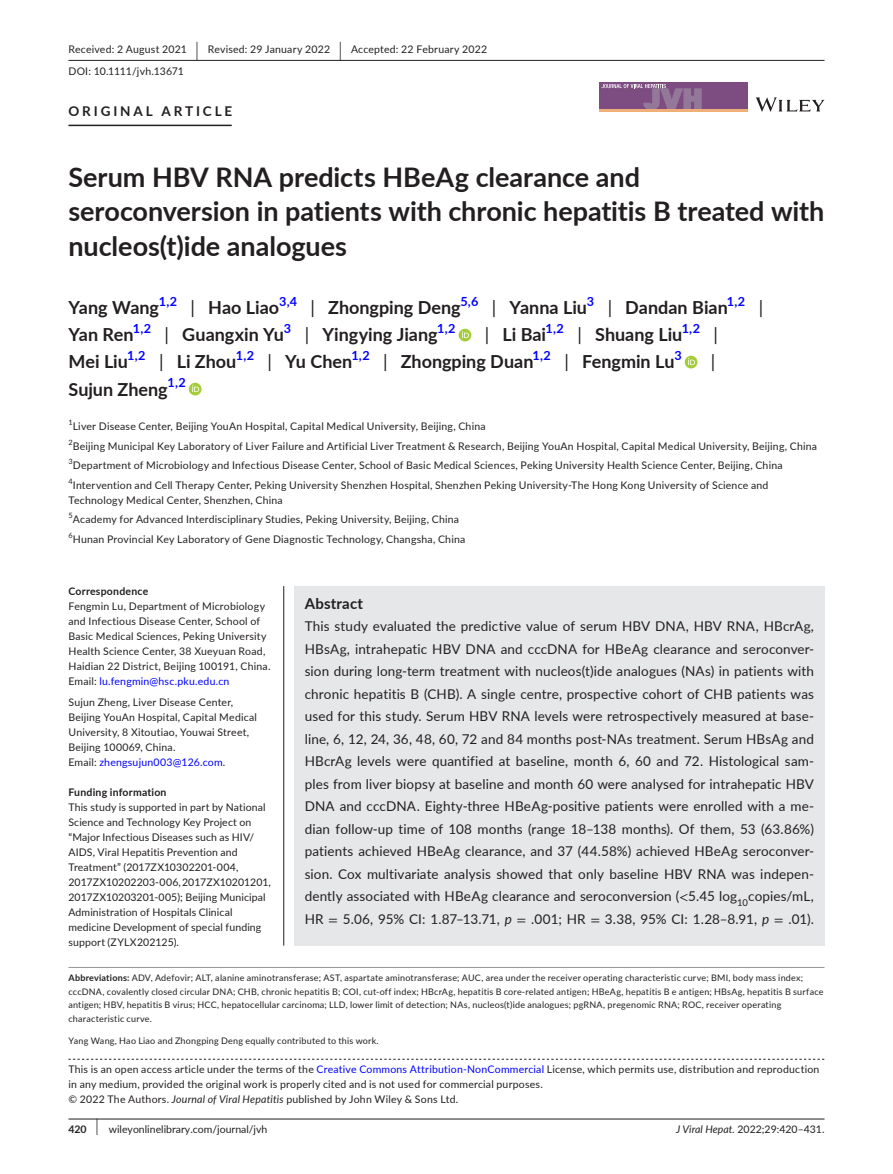
<style>
.page{position:relative;width:893px;height:1174px;background:#fff}
.page>*{position:absolute;margin:0;border:0;box-sizing:border-box;transform-origin:0 0}
.t1{font:700 27px/34.5px "Lato";color:#231f20}
.t2{font:700 18px "Lato";color:#231f20}
.t3{font:18px "Lato";color:#231f20}
.t4{font:700 15px "Lato";letter-spacing:.015em;color:#231f20}
.t5{font:13.5px/22.5px "Lato";letter-spacing:.005em;color:#231f20;text-align:justify}
.t6{font:700 13.5px "Lato";letter-spacing:.215em;color:#231f20}
.t7{font:700 12.6px "Lato";color:#00f}
.t8{font:10.5px/15px "Lato";letter-spacing:.015em;color:#231f20}
.t9{font:700 10.5px "Lato";letter-spacing:.02em;color:#231f20}
.t10{font:9px/13.5px "Lato";letter-spacing:.025em;color:#231f20}
.s1{font-size:19.65px}
.s2{font-weight:400}
.s3{color:#00f}
.s4{font-family:"STIX"}
.s5{font-style:italic}
.s6{font-weight:700}
.s7{font-size:17.4px}
</style>
<div class="page">
<hr style="left:68px;top:1118px;width:756px;height:1px;background:#231f20">
<svg style="left:756px;top:97px;width:68px;height:15px"></svg>
<div style="left:599px;top:82px;width:149px;height:30px;background:#7d4c80"></div>
<svg style="left:601px;top:84px;width:101px;height:25px"></svg>
<hr style="left:599px;top:109px;width:149px;height:3px;background:#efaf78">
<hr style="left:68px;top:60px;width:756px;height:1px;background:#231f20">
<hr style="left:68px;top:125px;width:164px;height:1px;background:#231f20">
<div style="left:459px;top:329px;width:12px;height:12px;background:#a5cd39;border-radius:50%"></div>
<svg style="left:462px;top:331px;width:7px;height:7px"></svg>
<div style="left:685px;top:356px;width:12px;height:12px;background:#a5cd39;border-radius:50%"></div>
<svg style="left:688px;top:358px;width:7px;height:7px"></svg>
<div style="left:189px;top:383px;width:13px;height:12px;background:#a5cd39;border-radius:50%"></div>
<svg style="left:192px;top:385px;width:7px;height:7px"></svg>
<svg style="left:68px;top:1058px;width:756px;height:1px"></svg>
<hr style="left:68px;top:967px;width:756px;height:1px;background:#939598">
<div style="left:294px;top:586px;width:530px;height:359px;background:#e6e7e9"></div>
<hr style="left:283px;top:586px;width:1px;height:359px;background:#231f20">
<p class="t8" style="left:68px;top:38px;width:420px;line-height:21.8px">Received: 2 August 2021 <span class="s1">|</span> Revised: 29 January 2022 <span class="s1">|</span> Accepted: 22 February 2022<br>DOI: 10.1111/jvh.13671</p>
<p class="t6" style="left:68px;top:101px;width:165px">ORIGINAL ARTICLE</p>
<h1 class="t1" style="left:68px;top:159px;width:757px">Serum HBV RNA predicts HBeAg clearance and seroconversion in patients with chronic hepatitis B treated with nucleos(t)ide analogues</h1>
<h2 class="t2" style="left:68px;top:295px;width:92px">Yang Wang</h2>
<p class="t7" style="left:159px;top:292px;width:20px">1,2</p>
<h2 class="t2" style="left:191px;top:295px;width:90px"><span class="s2">|</span> Hao Liao</h2>
<p class="t7" style="left:279px;top:292px;width:19px">3,4</p>
<h2 class="t2" style="left:311px;top:295px;width:152px"><span class="s2">|</span> Zhongping Deng</h2>
<p class="t7" style="left:461px;top:292px;width:19px">5,6</p>
<h2 class="t2" style="left:492px;top:295px;width:97px"><span class="s2">|</span> Yanna Liu</h2>
<p class="t7" style="left:587px;top:292px;width:9px">3</p>
<h2 class="t2" style="left:608px;top:295px;width:122px"><span class="s2">|</span> Dandan Bian</h2>
<p class="t7" style="left:727px;top:292px;width:20px">1,2</p>
<h2 class="t3" style="left:759px;top:295px;width:6px">|</h2>
<h2 class="t2" style="left:68px;top:322px;width:67px">Yan Ren</h2>
<p class="t7" style="left:133px;top:319px;width:20px">1,2</p>
<h2 class="t2" style="left:165px;top:322px;width:121px"><span class="s2">|</span> Guangxin Yu</h2>
<p class="t7" style="left:284px;top:319px;width:9px">3</p>
<h2 class="t2" style="left:305px;top:322px;width:134px"><span class="s2">|</span> Yingying Jiang</h2>
<p class="t7" style="left:437px;top:319px;width:20px">1,2</p>
<h2 class="t2" style="left:485px;top:322px;width:63px"><span class="s2">|</span> Li Bai</h2>
<p class="t7" style="left:546px;top:319px;width:20px">1,2</p>
<h2 class="t2" style="left:577px;top:322px;width:106px"><span class="s2">|</span> Shuang Liu</h2>
<p class="t7" style="left:682px;top:319px;width:20px">1,2</p>
<h2 class="t3" style="left:713px;top:322px;width:6px">|</h2>
<h2 class="t2" style="left:68px;top:349px;width:61px">Mei Liu</h2>
<p class="t7" style="left:127px;top:346px;width:20px">1,2</p>
<h2 class="t2" style="left:159px;top:349px;width:79px"><span class="s2">|</span> Li Zhou</h2>
<p class="t7" style="left:236px;top:346px;width:20px">1,2</p>
<h2 class="t2" style="left:268px;top:349px;width:86px"><span class="s2">|</span> Yu Chen</h2>
<p class="t7" style="left:351px;top:346px;width:20px">1,2</p>
<h2 class="t2" style="left:383px;top:349px;width:152px"><span class="s2">|</span> Zhongping Duan</h2>
<p class="t7" style="left:533px;top:346px;width:20px">1,2</p>
<h2 class="t2" style="left:564px;top:349px;width:112px"><span class="s2">|</span> Fengmin Lu</h2>
<p class="t7" style="left:674px;top:346px;width:9px">3</p>
<h2 class="t3" style="left:711px;top:349px;width:6px">|</h2>
<h2 class="t2" style="left:68px;top:376px;width:101px">Sujun Zheng</h2>
<p class="t7" style="left:167px;top:373px;width:20px">1,2</p>
<p class="t8" style="left:68px;top:416px;width:750px;line-height:19.5px"><sup>1</sup>Liver Disease Center, Beijing YouAn Hospital, Capital Medical University, Beijing, China<br><sup>2</sup>Beijing Municipal Key Laboratory of Liver Failure and Artificial Liver Treatment &amp; Research, Beijing YouAn Hospital, Capital Medical University, Beijing, China <sup>3</sup>Department of Microbiology and Infectious Disease Center, School of Basic Medical Sciences, Peking University Health Science Center, Beijing, China <sup>4</sup>Intervention and Cell Therapy Center, Peking University Shenzhen Hospital, Shenzhen Peking University-The Hong Kong University of Science and</p>
<p class="t8" style="left:68px;top:489px;width:398px;line-height:19.5px">Technology Medical Center, Shenzhen, China<br><sup>5</sup>Academy for Advanced Interdisciplinary Studies, Peking University, Beijing, China<br><sup>6</sup>Hunan Provincial Key Laboratory of Gene Diagnostic Technology, Changsha, China</p>
<p class="t9" style="left:68px;top:583px;width:81px">Correspondence</p>
<p class="t8" style="left:68px;top:598px;width:204px">Fengmin Lu, Department of Microbiology and Infectious Disease Center, School of Basic Medical Sciences, Peking University Health Science Center, 38 Xueyuan Road, Haidian 22 District, Beijing 100191, China.<br>Email: <span class="s3">lu.fengmin@hsc.pku.edu.cn</span></p>
<p class="t8" style="left:68px;top:694px;width:190px">Sujun Zheng, Liver Disease Center, Beijing YouAn Hospital, Capital Medical University, 8 Xitoutiao, Youwai Street, Beijing 100069, China.<br>Email: <span class="s3">zhengsujun003@126.com</span>.</p>
<p class="t9" style="left:68px;top:784px;width:100px">Funding information</p>
<p class="t8" style="left:68px;top:799px;width:204px">This study is supported in part by National Science and Technology Key Project on “Major Infectious Diseases such as HIV/ AIDS, Viral Hepatitis Prevention and Treatment” (2017ZX10302201-004, 2017ZX10202203-006, 2017ZX10201201, 2017ZX10203201-005); Beijing Municipal Administration of Hospitals Clinical medicine Development of special funding support (ZYLX202125).</p>
<h3 class="t4" style="left:305px;top:592px;width:60px">Abstract</h3>
<p class="t5" style="left:305px;top:614px;width:511px">This study evaluated the predictive value of serum HBV DNA, HBV RNA, HBcrAg, HBsAg, intrahepatic HBV DNA and cccDNA for HBeAg clearance and seroconver&shy;sion during long-term treatment with nucleos(t)ide analogues (NAs) in patients with chronic hepatitis B (CHB). A single centre, prospective cohort of CHB patients was used for this study. Serum HBV RNA levels were retrospectively measured at base&shy;line, 6, 12, 24, 36, 48, 60, 72 and 84 months post-NAs treatment. Serum HBsAg and HBcrAg levels were quantified at baseline, month 6, 60 and 72. Histological sam&shy;ples from liver biopsy at baseline and month 60 were analysed for intrahepatic HBV DNA and cccDNA. Eighty-three HBeAg-positive patients were enrolled with a me&shy;dian follow-up time of 108 months (range 18–138 months). Of them, 53 (63.86%) patients achieved HBeAg clearance, and 37 (44.58%) achieved HBeAg seroconver&shy;sion. Cox multivariate analysis showed that only baseline HBV RNA was indepen&shy;dently associated with HBeAg clearance and seroconversion (<span class="s4">&lt;</span>5.45 log<sub>10</sub>copies/mL, HR <span class="s4">=</span> 5.06, 95% CI: 1.87–13.71, <span class="s5">p</span> <span class="s4">=</span> .001; HR <span class="s4">=</span> 3.38, 95% CI: 1.28–8.91, <span class="s5">p</span> <span class="s4">=</span> .01).</p>
<p class="t10" style="left:68px;top:971px;width:757px"><span class="s6">Abbreviations:</span> ADV, Adefovir; ALT, alanine aminotransferase; AST, aspartate aminotransferase; AUC, area under the receiver operating characteristic curve; BMI, body mass index; cccDNA, covalently closed circular DNA; CHB, chronic hepatitis B; COI, cut-off index; HBcrAg, hepatitis B core-related antigen; HBeAg, hepatitis B e antigen; HBsAg, hepatitis B surface antigen; HBV, hepatitis B virus; HCC, hepatocellular carcinoma; LLD, lower limit of detection; NAs, nucleos(t)ide analogues; pgRNA, pregenomic RNA; ROC, receiver operating characteristic curve.</p>
<p class="t10" style="left:68px;top:1033px;width:312px">Yang Wang, Hao Liao and Zhongping Deng equally contributed to this work.</p>
<p class="t8" style="left:68px;top:1061px;width:752px">This is an open access article under the terms of the <span class="s3">Creative Commons Attribution-NonCommercial</span> License, which permits use, distribution and reproduction in any medium, provided the original work is properly cited and is not used for commercial purposes.<br>© 2022 The Authors. <span class="s5">Journal of Viral Hepatitis</span> published by John Wiley &amp; Sons Ltd.</p>
<p class="t8" style="left:68px;top:1121px;width:200px"><span class="s6">420</span> <span class="s7">|</span> wileyonlinelibrary.com/journal/jvh</p>
<p class="t8" style="left:676px;top:1121px;width:150px"><span class="s5">J Viral Hepat.</span> 2022;29:420–431.</p>
</div>
